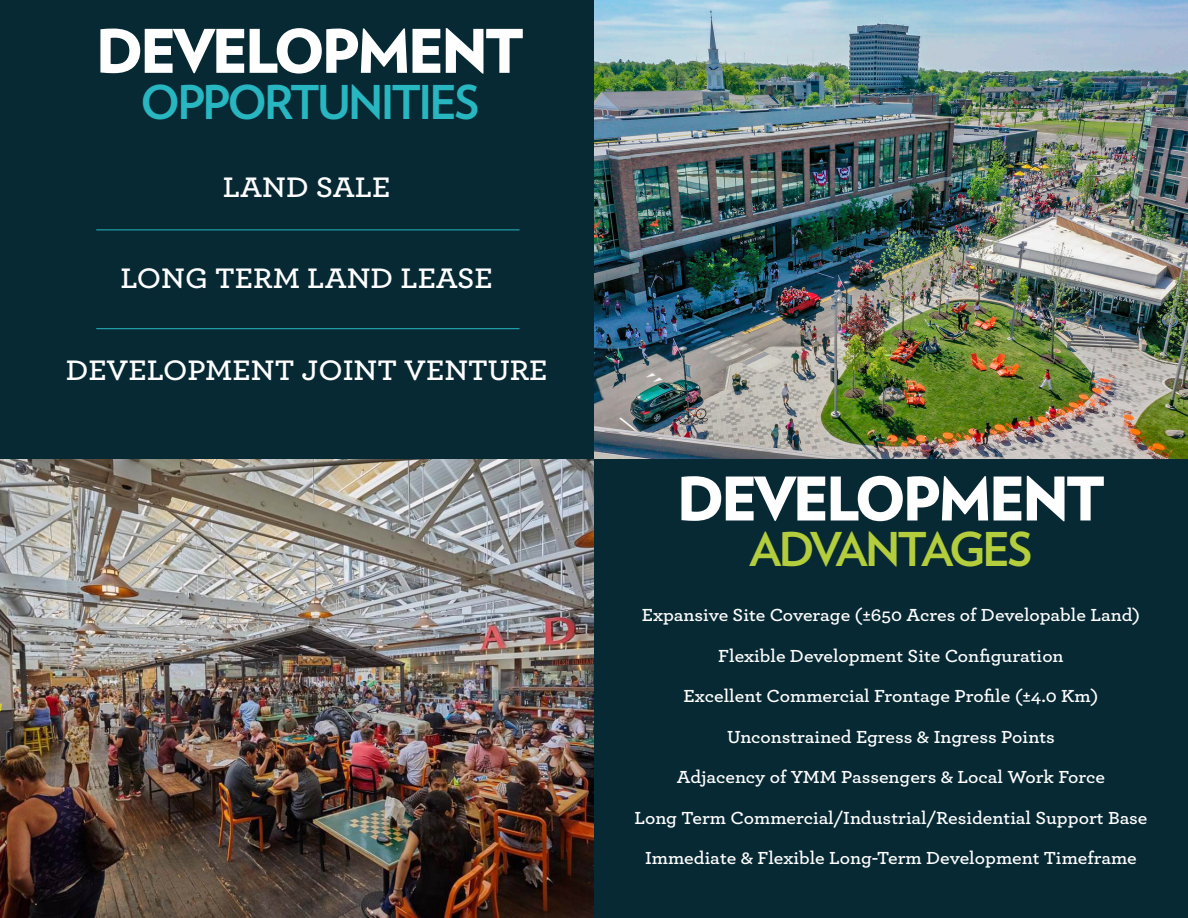
<style>
.page{position:relative;width:1188px;height:918px;background:#fff}
.page>*{position:absolute;margin:0;border:0;box-sizing:border-box;transform-origin:0 0}
.t1{font:900 60px "Verlag";letter-spacing:-.06em;color:#fff}
.t2{font:700 46.5px "Verlag";letter-spacing:-.06em;color:#28b6c1}
.t3{font:700 46.5px "Verlag";letter-spacing:-.06em;color:#b4cd3d}
.t4{font:600 29.55px "Archer";color:#fff;scale:1.06 1}
.t5{font:600 18.3px "Archer";color:#fff;scale:1.06 1}
</style>
<div class="page">
<img style="left:594px;top:0;width:594px;height:459px">
<img style="left:0;top:459px;width:594px;height:459px">
<div style="left:0;top:0;width:594px;height:459px;background:#072934"></div>
<div style="left:594px;top:459px;width:594px;height:459px;background:#072934"></div>
<hr style="left:96px;top:230px;width:423px;height:1px;background:#28b6c1">
<hr style="left:96px;top:328px;width:423px;height:1px;background:#28b6c1">
<svg style="left:0;top:459px;width:4px;height:278px"></svg>
<h1 class="t1" style="left:96px;top:2px;width:430px">DEVELOPMENT</h1>
<h2 class="t2" style="left:141px;top:65px;width:340px">OPPORTUNITIES</h2>
<h3 class="t4" style="left:223px;top:165px;width:160px">LAND SALE</h3>
<h3 class="t4" style="left:120px;top:256px;width:353px">LONG TERM LAND LEASE</h3>
<h3 class="t4" style="left:66px;top:348px;width:456px">DEVELOPMENT JOINT VENTURE</h3>
<h1 class="t1" style="left:677px;top:449px;width:430px">DEVELOPMENT</h1>
<h2 class="t3" style="left:750px;top:513px;width:284px">ADVANTAGES</h2>
<p class="t5" style="left:642px;top:602px;width:472px">Expansive Site Coverage (±650 Acres of Developable Land)</p>
<p class="t5" style="left:718px;top:642px;width:327px">Flexible Development Site Configuration</p>
<p class="t5" style="left:684px;top:683px;width:393px">Excellent Commercial Frontage Profile (±4.0 Km)</p>
<p class="t5" style="left:727px;top:723px;width:311px">Unconstrained Egress &amp; Ingress Points</p>
<p class="t5" style="left:677px;top:764px;width:405px">Adjacency of YMM Passengers &amp; Local Work Force</p>
<p class="t5" style="left:634px;top:804px;width:485px">Long Term Commercial/Industrial/Residential Support Base</p>
<p class="t5" style="left:645px;top:845px;width:465px">Immediate &amp; Flexible Long-Term Development Timeframe</p>
</div>
